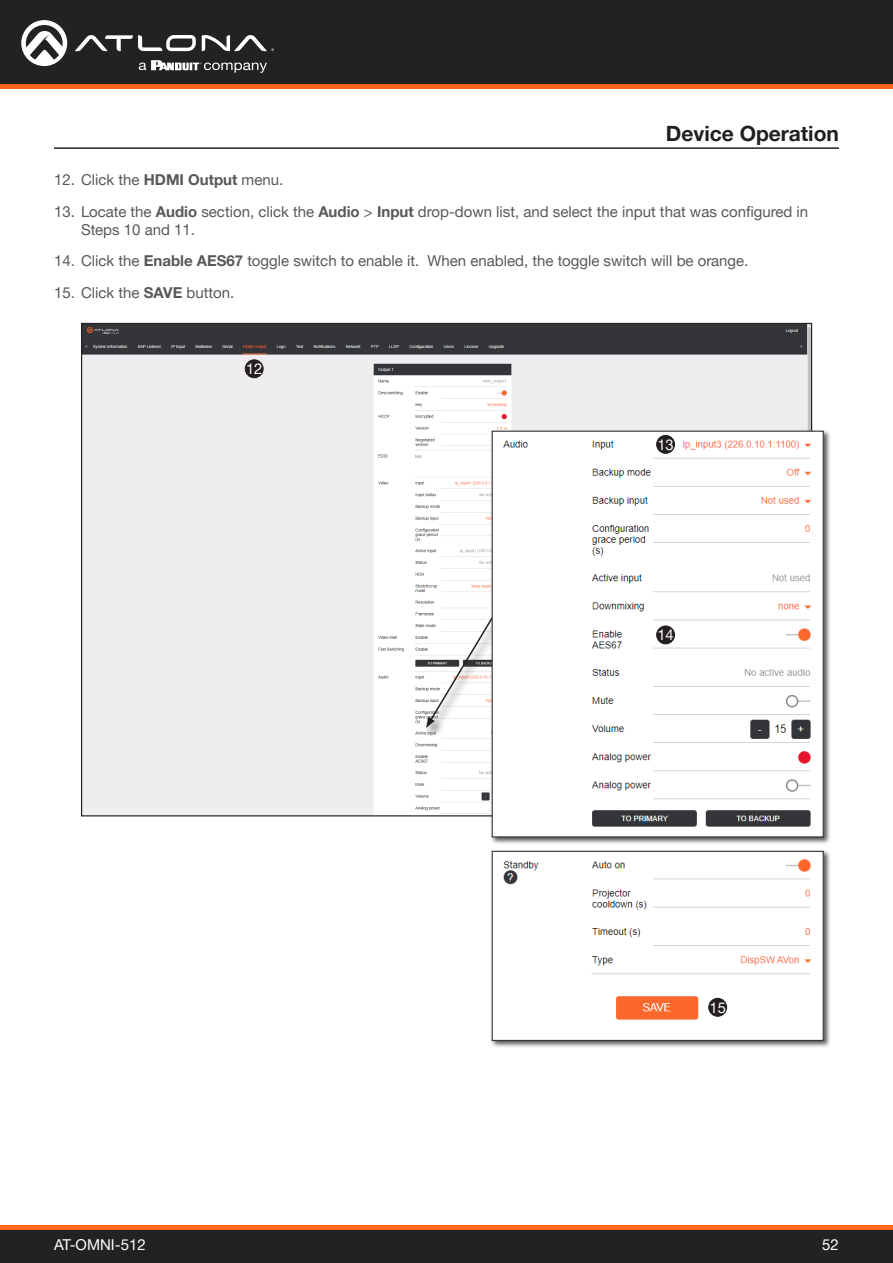
<style>
.page{position:relative;width:893px;height:1263px;background:#fff}
.page>*{position:absolute;margin:0;border:0;box-sizing:border-box;transform-origin:0 0}
.Non_TOC_Section_Header_Right_Align{font:700 21px "Helvetica Neue LTW1 G";color:#231f20}
.t1{font:15px/18px "Helvetica Neue LTW1 G";color:#57585a}
.t2{font:15px "Helvetica Neue LTW1 G";color:#fff}
.General_Text{font:14.7px "Helvetica Neue LTW1 G";color:#fff}
.s1{font-weight:700}
</style>
<div class="page">
<div style="left:0;top:1227px;width:893px;height:36px;background:#222"></div>
<hr style="left:0;top:1225px;width:893px;height:4px;background:#ff661c">
<div style="left:0;top:0;width:893px;height:84px;background:#222"></div>
<hr style="left:0;top:84px;width:893px;height:4px;background:#ff661c">
<svg style="left:75px;top:35px;width:121px;height:16px"></svg>
<svg style="left:202px;top:35px;width:72px;height:16px"></svg>
<svg style="left:21px;top:20px;width:46px;height:46px"></svg>
<svg style="left:139px;top:60px;width:128px;height:13px"></svg>
<hr style="left:54px;top:147px;width:785px;height:2px;background:#231f20">
<img style="left:83px;top:325px;width:727px;height:489px">
<div style="left:424px;top:600px;width:89px;height:139px;background:#231f20;opacity:.75"></div>
<svg style="left:426px;top:601px;width:64px;height:127px"></svg>
<div style="left:490px;top:429px;width:341px;height:415px;background:#231f20;opacity:.75"></div>
<img style="left:494px;top:433px;width:328px;height:402px">
<div style="left:490px;top:849px;width:341px;height:199px;background:#231f20;opacity:.75"></div>
<img style="left:494px;top:853px;width:328px;height:186px">
<div style="left:492px;top:851px;width:332px;height:190px;border:1px solid #231f20"></div>
<div style="left:245px;top:360px;width:18px;height:18px;background:#231f20;border-radius:50%"></div>
<div style="left:245px;top:359px;width:19px;height:19px;border:1px solid #231f20;border-radius:50%"></div>
<div style="left:657px;top:435px;width:17px;height:18px;background:#231f20;border-radius:50%"></div>
<div style="left:656px;top:435px;width:19px;height:19px;border:1px solid #231f20;border-radius:50%"></div>
<div style="left:657px;top:626px;width:17px;height:18px;background:#231f20;border-radius:50%"></div>
<div style="left:656px;top:625px;width:19px;height:19px;border:1px solid #231f20;border-radius:50%"></div>
<div style="left:709px;top:998px;width:18px;height:18px;background:#231f20;border-radius:50%"></div>
<div style="left:708px;top:998px;width:19px;height:19px;border:1px solid #231f20;border-radius:50%"></div>
<p class="Non_TOC_Section_Header_Right_Align" style="left:666px;top:120px;width:175px">Device Operation</p>
<p class="t1" style="left:54px;top:171px;width:231px">12. Click the <span class="s1">HDMI Output</span> menu.</p>
<p class="t1" style="left:81px;top:202px;width:729px;text-indent:-27px">13. Locate the <span class="s1">Audio</span> section, click the <span class="s1">Audio</span> &gt; <span class="s1">Input</span> drop-down list, and select the input that was configured in<br>Steps 10 and 11.</p>
<p class="t1" style="left:54px;top:252px;width:696px">14. Click the <span class="s1">Enable AES67</span> toggle switch to enable it. When enabled, the toggle switch will be orange.</p>
<p class="t1" style="left:54px;top:283px;width:182px">15. Click the <span class="s1">SAVE</span> button.</p>
<p class="General_Text" style="left:246px;top:360px;width:18px">12</p>
<p class="General_Text" style="left:657px;top:435px;width:18px">13</p>
<p class="General_Text" style="left:657px;top:626px;width:18px">14</p>
<p class="General_Text" style="left:709px;top:998px;width:18px">15</p>
<p class="t2" style="left:54px;top:1235px;width:93px">AT-OMNI-512</p>
<p class="t2" style="left:822px;top:1235px;width:18px">52</p>
</div>
